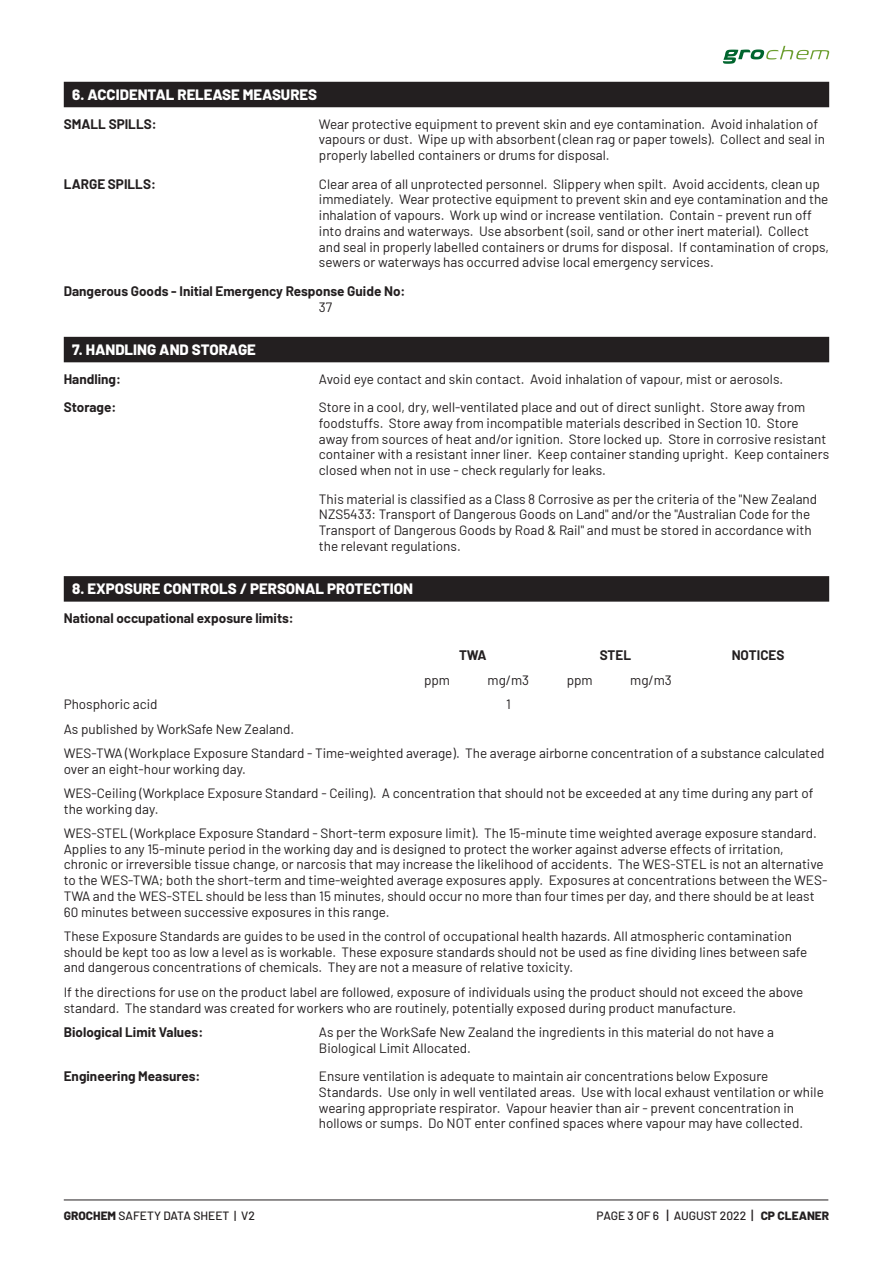
<style>
.page{position:relative;width:893px;height:1263px;background:#fff}
.page>*{position:absolute;margin:0;border:0;box-sizing:border-box;transform-origin:0 0}
.t1{font:800 15px "Barlow";color:#fff}
.t2{font:13.5px/15.8px "Barlow";color:#231f20}
.t3{font:700 13.5px "Barlow";color:#231f20}
.t4{font:500 12px "Barlow";color:#231f20}
.s1{font-weight:800}
.s2{font-size:13.5px}
</style>
<div class="page">
<hr style="left:64px;top:1199px;width:764px;height:1px;background:#231f20">
<svg style="left:723px;top:46px;width:106px;height:18px"></svg>
<div style="left:64px;top:82px;width:765px;height:25px;background:#231f20"></div>
<div style="left:64px;top:337px;width:765px;height:25px;background:#231f20"></div>
<div style="left:64px;top:576px;width:765px;height:26px;background:#231f20"></div>
<p class="t1" style="left:72px;top:83px;width:246px">6. ACCIDENTAL RELEASE MEASURES</p>
<p class="t3" style="left:64px;top:114px;width:94px">SMALL SPILLS:</p>
<p class="t2" style="left:319px;top:115px;width:508px">Wear protective equipment to prevent skin and eye contamination. Avoid inhalation of vapours or dust. Wipe up with absorbent (clean rag or paper towels). Collect and seal in properly labelled containers or drums for disposal.</p>
<p class="t3" style="left:64px;top:174px;width:94px">LARGE SPILLS:</p>
<p class="t2" style="left:319px;top:175px;width:512px">Clear area of all unprotected personnel. Slippery when spilt. Avoid accidents, clean up immediately. Wear protective equipment to prevent skin and eye contamination and the inhalation of vapours. Work up wind or increase ventilation. Contain - prevent run off into drains and waterways. Use absorbent (soil, sand or other inert material). Collect and seal in properly labelled containers or drums for disposal. If contamination of crops, sewers or waterways has occurred advise local emergency services.</p>
<p class="t3" style="left:64px;top:281px;width:343px">Dangerous Goods - Initial Emergency Response Guide No:</p>
<p class="t2" style="left:319px;top:298px;width:15px">37</p>
<p class="t1" style="left:72px;top:338px;width:185px">7. HANDLING AND STORAGE</p>
<p class="t3" style="left:64px;top:369px;width:59px">Handling:</p>
<p class="t2" style="left:319px;top:370px;width:466px">Avoid eye contact and skin contact. Avoid inhalation of vapour, mist or aerosols.</p>
<p class="t3" style="left:64px;top:397px;width:54px">Storage:</p>
<p class="t2" style="left:319px;top:398px;width:512px">Store in a cool, dry, well-ventilated place and out of direct sunlight. Store away from foodstuffs. Store away from incompatible materials described in Section 10. Store away from sources of heat and/or ignition. Store locked up. Store in corrosive resistant container with a resistant inner liner. Keep container standing upright. Keep containers closed when not in use - check regularly for leaks.</p>
<p class="t2" style="left:319px;top:490px;width:500px">This material is classified as a Class 8 Corrosive as per the criteria of the "New Zealand NZS5433: Transport of Dangerous Goods on Land" and/or the "Australian Code for the Transport of Dangerous Goods by Road &amp; Rail" and must be stored in accordance with the relevant regulations.</p>
<p class="t1" style="left:72px;top:578px;width:342px">8. EXPOSURE CONTROLS / PERSONAL PROTECTION</p>
<p class="t3" style="left:64px;top:608px;width:232px">National occupational exposure limits:</p>
<p class="t3" style="left:459px;top:645px;width:29px">TWA</p>
<p class="t3" style="left:600px;top:645px;width:33px">STEL</p>
<p class="t3" style="left:732px;top:645px;width:54px">NOTICES</p>
<p class="t2" style="left:424px;top:671px;width:28px">ppm</p>
<p class="t2" style="left:487px;top:671px;width:43px">mg/m3</p>
<p class="t2" style="left:567px;top:671px;width:28px">ppm</p>
<p class="t2" style="left:630px;top:671px;width:43px">mg/m3</p>
<p class="t2" style="left:64px;top:696px;width:95px">Phosphoric acid</p>
<p class="t2" style="left:506px;top:696px;width:6px">1</p>
<p class="t2" style="left:64px;top:715px;width:762px;line-height:24.3px">As published by WorkSafe New Zealand.<br>WES-TWA (Workplace Exposure Standard - Time-weighted average). The average airborne concentration of a substance calculated</p>
<p class="t2" style="left:64px;top:755px;width:751px;line-height:24.3px">over an eight-hour working day.<br>WES-Ceiling (Workplace Exposure Standard - Ceiling). A concentration that should not be exceeded at any time during any part of</p>
<p class="t2" style="left:64px;top:795px;width:755px;line-height:24.3px">the working day.<br>WES-STEL (Workplace Exposure Standard - Short-term exposure limit). The 15-minute time weighted average exposure standard.</p>
<p class="t2" style="left:64px;top:840px;width:765px">Applies to any 15-minute period in the working day and is designed to protect the worker against adverse effects of irritation, chronic or irreversible tissue change, or narcosis that may increase the likelihood of accidents. The WES-STEL is not an alternative to the WES-TWA; both the short-term and time-weighted average exposures apply. Exposures at concentrations between the WES-TWA and the WES-STEL should be less than 15 minutes, should occur no more than four times per day, and there should be at least 60 minutes between successive exposures in this range.</p>
<p class="t2" style="left:64px;top:927px;width:745px">These Exposure Standards are guides to be used in the control of occupational health hazards. All atmospheric contamination should be kept too as low a level as is workable. These exposure standards should not be used as fine dividing lines between safe and dangerous concentrations of chemicals. They are not a measure of relative toxicity.</p>
<p class="t2" style="left:64px;top:983px;width:741px">If the directions for use on the product label are followed, exposure of individuals using the product should not exceed the above standard. The standard was created for workers who are routinely, potentially exposed during product manufacture.</p>
<p class="t3" style="left:64px;top:1022px;width:141px">Biological Limit Values:</p>
<p class="t2" style="left:319px;top:1023px;width:456px">As per the WorkSafe New Zealand the ingredients in this material do not have a<br>Biological Limit Allocated.</p>
<p class="t3" style="left:64px;top:1066px;width:138px">Engineering Measures:</p>
<p class="t2" style="left:319px;top:1067px;width:506px">Ensure ventilation is adequate to maintain air concentrations below Exposure Standards. Use only in well ventilated areas. Use with local exhaust ventilation or while wearing appropriate respirator. Vapour heavier than air - prevent concentration in hollows or sumps. Do NOT enter confined spaces where vapour may have collected.</p>
<p class="t4" style="left:64px;top:1207px;width:193px"><span class="s1">GROCHEM</span> SAFETY DATA SHEET | V2</p>
<p class="t4" style="left:597px;top:1207px;width:234px">PAGE 3 OF 6 <span class="s2">|</span> AUGUST 2022 <span class="s2">|</span> <span class="s1">CP CLEANER</span></p>
</div>
